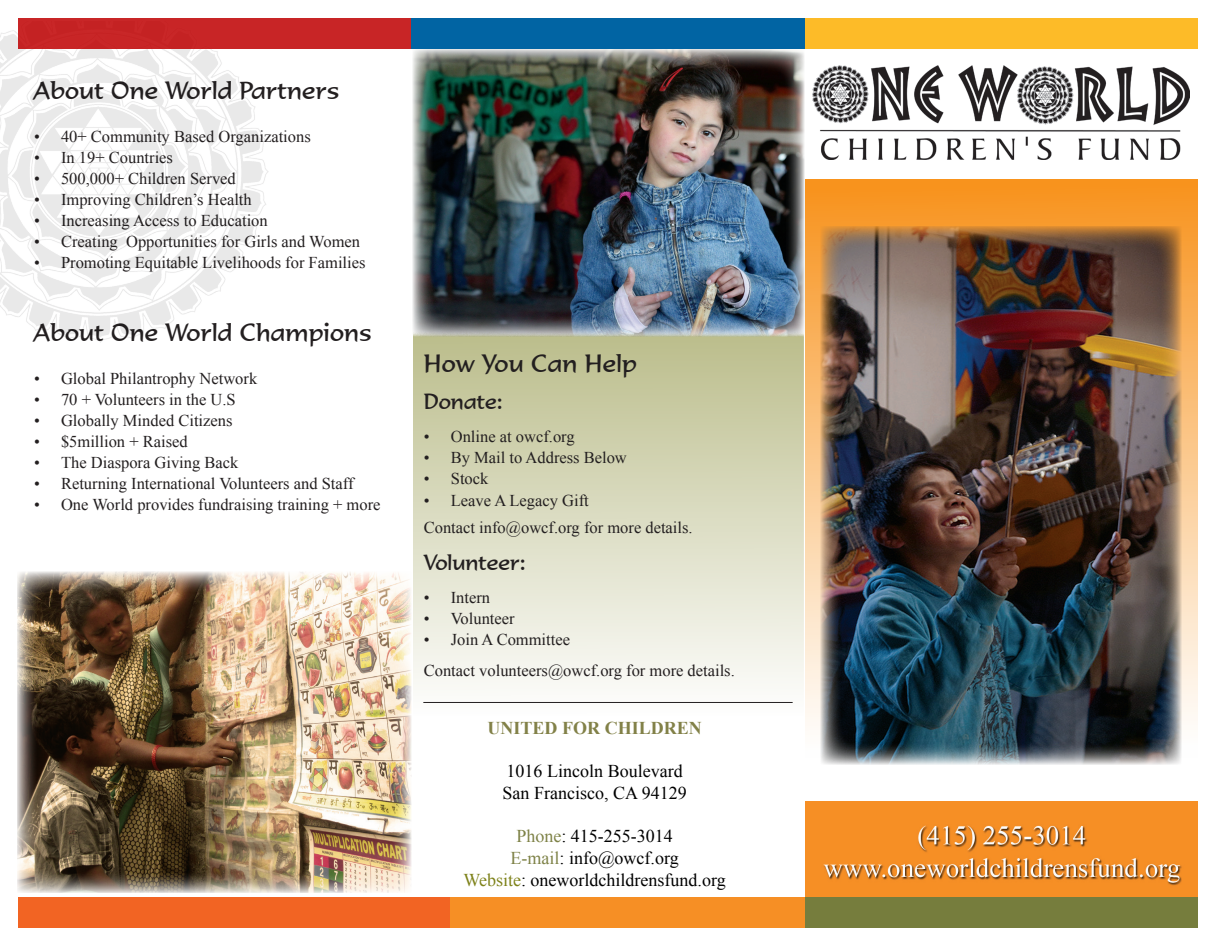
<style>
.page{position:relative;width:1216px;height:946px;background:#fff}
.page>*{position:absolute;margin:0;border:0;box-sizing:border-box;transform-origin:0 0}
.Paragraph_Style_1{font:24px "Formal 436 BT";letter-spacing:.01em;color:#231f20}
.t1{font:21px "Formal 436 BT";color:#231f20}
.t2{font:18px "Times New Roman";color:#000}
.t3{font:700 18px "Times New Roman";color:#828148}
.t4{font:16.5px "Times New Roman";color:#231f20}
.s1{color:#7e8247}
.s2{color:#7e821a}
</style>
<div class="page">
<img style="left:805px;top:801px;width:392px;height:126px">
<div style="left:413px;top:331px;width:390px;height:384px;background:linear-gradient(to bottom,#bbbd8b,#fdfdfd)"></div>
<img style="left:812px;top:66px;width:377px;height:94px">
<div style="left:805px;top:179px;width:392px;height:578px;background:linear-gradient(to bottom,#f7931d,#feffff)"></div>
<img style="left:17px;top:571px;width:394px;height:321px">
<div style="left:277px;top:18px;width:133px;height:31px;background:#c82526"></div>
<div style="left:805px;top:18px;width:392px;height:31px;background:#fdbb28"></div>
<img style="left:0;top:21px;width:269px;height:321px">
<img style="left:821px;top:226px;width:360px;height:538px">
<hr style="left:423px;top:702px;width:369px;height:1px;background:#231f20">
<img style="left:18px;top:897px;width:786px;height:30px">
<img style="left:412px;top:18px;width:392px;height:318px">
<p class="Paragraph_Style_1" style="left:34px;top:76px;width:307px">About One World Partners</p>
<p class="t4" style="left:34px;top:125px;width:278px">• 40+ Community Based Organizations</p>
<p class="t4" style="left:34px;top:146px;width:140px">• In 19+ Countries</p>
<p class="t4" style="left:34px;top:167px;width:203px">• 500,000+ Children Served</p>
<p class="t4" style="left:34px;top:188px;width:219px">• Improving Children’s Health</p>
<p class="t4" style="left:34px;top:209px;width:235px">• Increasing Access to Education</p>
<p class="t4" style="left:34px;top:230px;width:327px">• Creating Opportunities for Girls and Women</p>
<p class="t4" style="left:34px;top:251px;width:333px">• Promoting Equitable Livelihoods for Families</p>
<p class="Paragraph_Style_1" style="left:34px;top:318px;width:339px">About One World Champions</p>
<p class="t4" style="left:34px;top:367px;width:225px">• Global Philantrophy Network</p>
<p class="t4" style="left:34px;top:388px;width:203px">• 70 + Volunteers in the U.S</p>
<p class="t4" style="left:34px;top:409px;width:200px">• Globally Minded Citizens</p>
<p class="t4" style="left:34px;top:430px;width:155px">• $5million + Raised</p>
<p class="t4" style="left:34px;top:451px;width:206px">• The Diaspora Giving Back</p>
<p class="t4" style="left:34px;top:472px;width:321px">• Returning International Volunteers and Staff</p>
<p class="t4" style="left:34px;top:493px;width:348px">• One World provides fundraising training + more</p>
<p class="Paragraph_Style_1" style="left:424px;top:348px;width:214px">How You Can Help</p>
<p class="t1" style="left:424px;top:388px;width:80px">Donate:</p>
<p class="t4" style="left:424px;top:425px;width:152px">• Online at owcf.org</p>
<p class="t4" style="left:424px;top:446px;width:204px">• By Mail to Address Below</p>
<p class="t4" style="left:424px;top:467px;width:66px">• Stock</p>
<p class="t4" style="left:424px;top:489px;width:166px">• Leave A Legacy Gift</p>
<p class="t4" style="left:424px;top:516px;width:270px">Contact info@owcf.org for more details.</p>
<p class="t1" style="left:424px;top:549px;width:103px">Volunteer:</p>
<p class="t4" style="left:424px;top:586px;width:68px">• Intern</p>
<p class="t4" style="left:424px;top:607px;width:92px">• Volunteer</p>
<p class="t4" style="left:424px;top:628px;width:148px">• Join A Committee</p>
<p class="t4" style="left:424px;top:659px;width:312px">Contact volunteers@owcf.org for more details.</p>
<p class="t3" style="left:487px;top:715px;width:216px">UNITED FOR CHILDREN</p>
<p class="t2" style="left:506px;top:759px;width:177px">1016 Lincoln Boulevard</p>
<p class="t2" style="left:502px;top:780px;width:185px">San Francisco, CA 94129</p>
<p class="t2" style="left:516px;top:824px;width:158px"><span class="s1">Phone</span>: 415-255-3014</p>
<p class="t2" style="left:510px;top:845px;width:170px"><span class="s1">E-mail</span>: info@owcf.org</p>
<p class="t2" style="left:463px;top:867px;width:264px"><span class="s2">Website</span>: oneworldchildrensfund.org</p>
</div>
